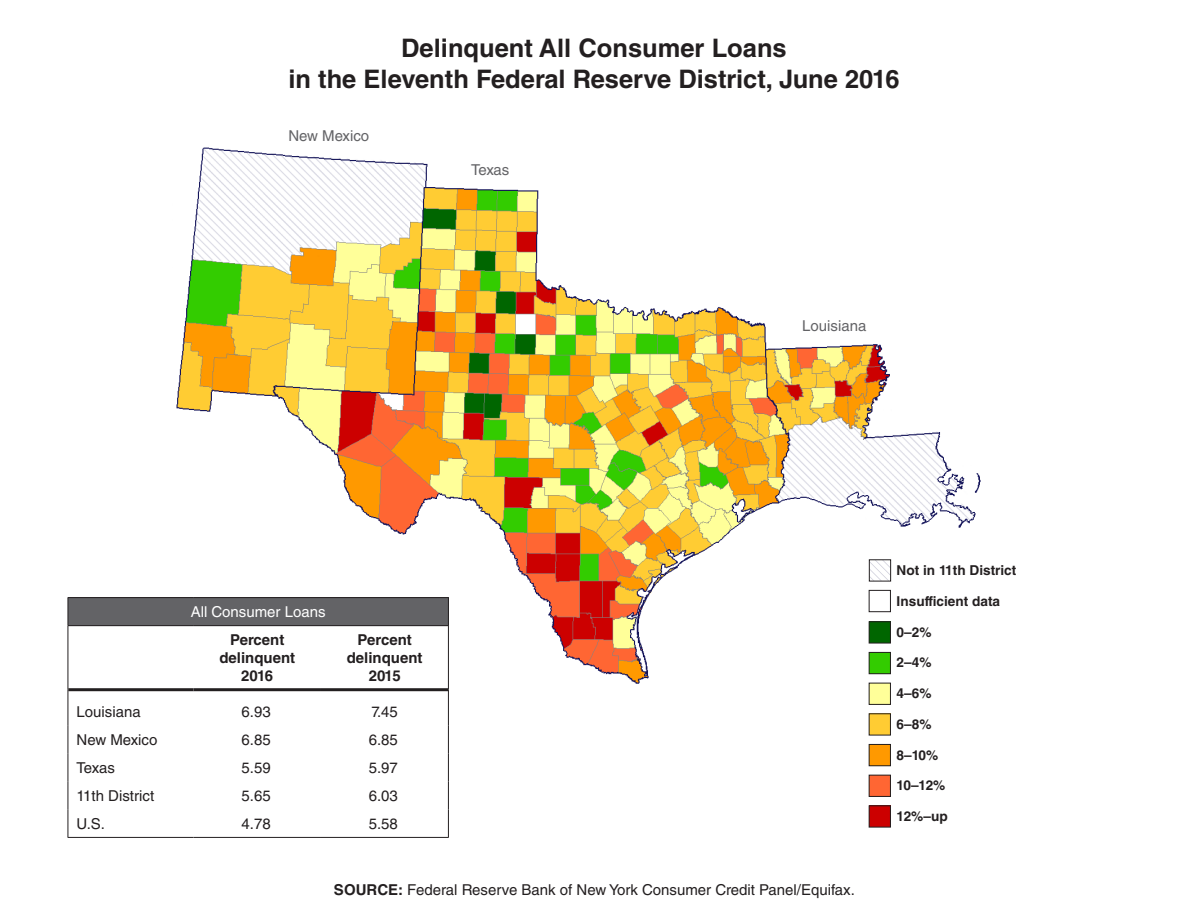
<style>
.page{position:relative;width:1188px;height:918px;background:#fff}
.page>*{position:absolute;margin:0;border:0;box-sizing:border-box;transform-origin:0 0}
.t1{font:700 25.5px/30.6px "Helvetica LT Std";color:#231f20;text-align:center}
.CellText{font:15px "Helvetica LT Std";color:#231f20}
.t2{font:700 15px/18px "Helvetica LT Std";color:#231f20;text-align:center}
.t3{font:15px "Helvetica LT Std";color:#636366}
.t4{font:15px "Helvetica LT Std";color:#fff}
.Key{font:700 13.65px "Helvetica LT Std";color:#231f20}
.s1{font-weight:700}
</style>
<div class="page">
<img style="left:173px;top:147px;width:808px;height:613px">
<div style="left:68px;top:598px;width:380px;height:28px;background:#636366"></div>
<hr style="left:68px;top:597px;width:126px;height:1px;background:#231f20">
<svg style="left:68px;top:598px;width:1px;height:27px"></svg>
<hr style="left:194px;top:597px;width:127px;height:1px;background:#231f20">
<hr style="left:321px;top:597px;width:128px;height:1px;background:#231f20">
<svg style="left:448px;top:598px;width:1px;height:27px"></svg>
<hr style="left:68px;top:626px;width:1px;height:64px;background:#231f20">
<hr style="left:68px;top:690px;width:1px;height:35px;background:#231f20">
<hr style="left:448px;top:690px;width:1px;height:35px;background:#231f20">
<svg style="left:68px;top:725px;width:1px;height:112px"></svg>
<svg style="left:448px;top:725px;width:1px;height:112px"></svg>
<hr style="left:68px;top:837px;width:126px;height:1px;background:#231f20">
<hr style="left:194px;top:837px;width:127px;height:1px;background:#231f20">
<hr style="left:321px;top:837px;width:128px;height:1px;background:#231f20">
<hr style="left:321px;top:688px;width:127px;height:3px;background:#231f20">
<hr style="left:448px;top:626px;width:1px;height:64px;background:#231f20">
<hr style="left:68px;top:625px;width:126px;height:1px;background:#231f20">
<hr style="left:194px;top:625px;width:127px;height:1px;background:#231f20">
<hr style="left:321px;top:625px;width:128px;height:1px;background:#231f20">
<hr style="left:68px;top:688px;width:126px;height:3px;background:#231f20">
<hr style="left:194px;top:688px;width:127px;height:3px;background:#231f20">
<div style="left:869px;top:590px;width:21px;height:22px;background:#fff"></div>
<div style="left:869px;top:590px;width:22px;height:22px;border:1px solid #231f20"></div>
<div style="left:869px;top:622px;width:21px;height:21px;background:#060"></div>
<div style="left:869px;top:621px;width:22px;height:23px;border:1px solid #231f20"></div>
<div style="left:869px;top:652px;width:21px;height:22px;background:#3c0"></div>
<div style="left:869px;top:652px;width:22px;height:22px;border:1px solid #231f20"></div>
<div style="left:869px;top:683px;width:21px;height:21px;background:#ff9"></div>
<div style="left:869px;top:683px;width:22px;height:22px;border:1px solid #231f20"></div>
<div style="left:869px;top:714px;width:21px;height:21px;background:#fc3"></div>
<div style="left:869px;top:713px;width:22px;height:23px;border:1px solid #231f20"></div>
<div style="left:869px;top:744px;width:21px;height:22px;background:#f90"></div>
<div style="left:869px;top:744px;width:22px;height:22px;border:1px solid #231f20"></div>
<div style="left:869px;top:775px;width:21px;height:21px;background:#f63"></div>
<div style="left:869px;top:775px;width:22px;height:22px;border:1px solid #231f20"></div>
<div style="left:869px;top:806px;width:21px;height:21px;background:#c00"></div>
<div style="left:869px;top:805px;width:22px;height:23px;border:1px solid #231f20"></div>
<svg style="left:871px;top:561px;width:18px;height:19px"></svg>
<div style="left:869px;top:559px;width:22px;height:23px;border:1px solid #231f20"></div>
<p class="t1" style="left:288px;top:33px;width:613px">Delinquent All Consumer Loans<br>in the Eleventh Federal Reserve District, June 2016</p>
<p class="t3" style="left:288px;top:127px;width:82px">New Mexico</p>
<p class="t3" style="left:471px;top:161px;width:40px">Texas</p>
<p class="t3" style="left:802px;top:317px;width:66px">Louisiana</p>
<p class="t4" style="left:191px;top:603px;width:136px">All Consumer Loans</p>
<p class="t2" style="left:219px;top:631px;width:77px">Percent delinquent</p>
<p class="t2" style="left:241px;top:667px;width:34px">2016</p>
<p class="t2" style="left:358px;top:631px;width:56px">Percent</p>
<p class="t2" style="left:347px;top:649px;width:77px">delinquent</p>
<p class="t2" style="left:369px;top:667px;width:34px">2015</p>
<p class="CellText" style="left:77px;top:703px;width:66px">Louisiana</p>
<p class="CellText" style="left:242px;top:703px;width:31px">6.93</p>
<p class="CellText" style="left:372px;top:703px;width:28px">7.45</p>
<p class="CellText" style="left:77px;top:731px;width:82px">New Mexico</p>
<p class="CellText" style="left:242px;top:731px;width:31px">6.85</p>
<p class="CellText" style="left:369px;top:731px;width:31px">6.85</p>
<p class="CellText" style="left:77px;top:759px;width:40px">Texas</p>
<p class="CellText" style="left:242px;top:759px;width:31px">5.59</p>
<p class="CellText" style="left:369px;top:759px;width:31px">5.97</p>
<p class="CellText" style="left:77px;top:787px;width:79px">11th District</p>
<p class="CellText" style="left:242px;top:787px;width:31px">5.65</p>
<p class="CellText" style="left:369px;top:787px;width:31px">6.03</p>
<p class="CellText" style="left:77px;top:815px;width:30px">U.S.</p>
<p class="CellText" style="left:242px;top:815px;width:31px">4.78</p>
<p class="CellText" style="left:369px;top:815px;width:31px">5.58</p>
<p class="CellText" style="left:334px;top:881px;width:522px"><span class="s1">SOURCE:</span> Federal Reserve Bank of New York Consumer Credit Panel/Equifax.</p>
<p class="Key" style="left:897px;top:562px;width:121px">Not in 11th District</p>
<p class="Key" style="left:897px;top:593px;width:105px">Insufficient data</p>
<p class="Key" style="left:897px;top:624px;width:36px">0–2%</p>
<p class="Key" style="left:897px;top:654px;width:36px">2–4%</p>
<p class="Key" style="left:897px;top:685px;width:36px">4–6%</p>
<p class="Key" style="left:897px;top:716px;width:36px">6–8%</p>
<p class="Key" style="left:897px;top:746px;width:43px">8–10%</p>
<p class="Key" style="left:897px;top:777px;width:50px">10–12%</p>
<p class="Key" style="left:897px;top:808px;width:53px">12%–up</p>
</div>
